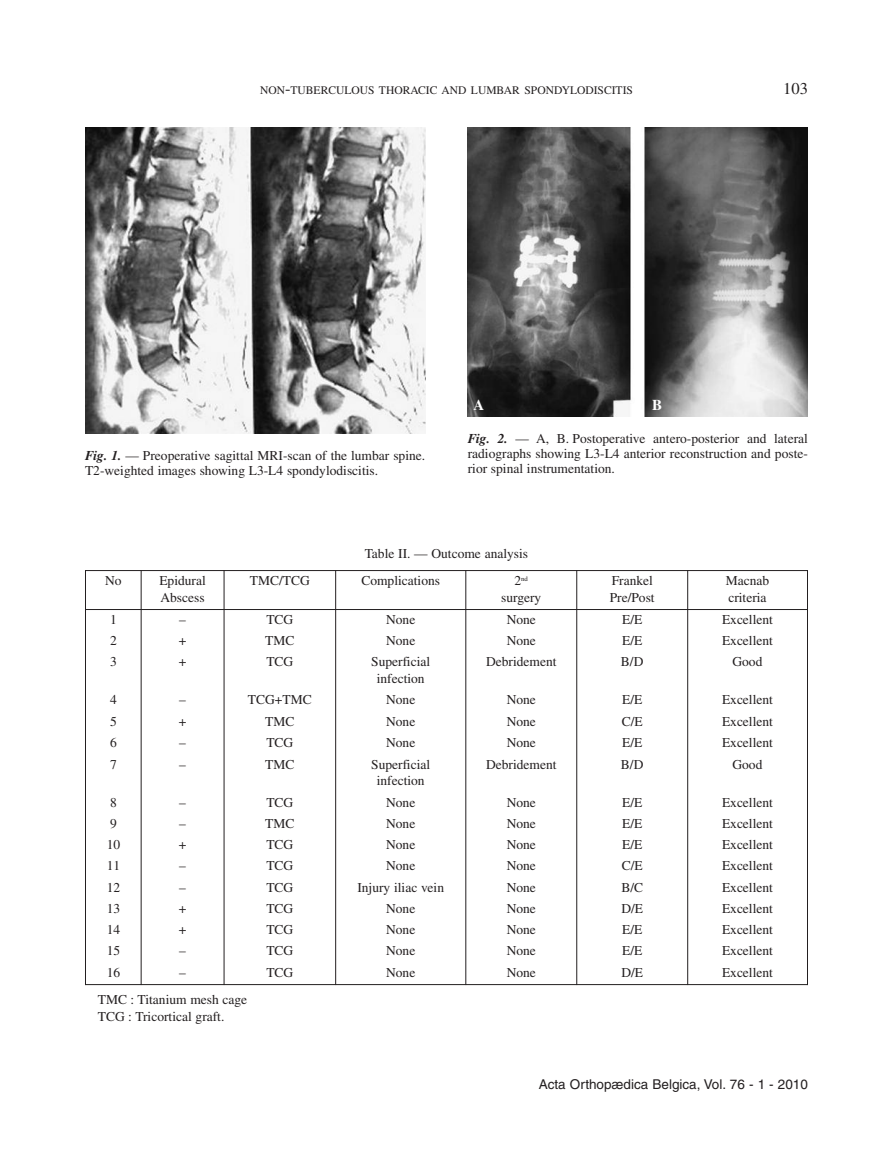
<style>
.page{position:relative;width:893px;height:1170px;background:#fff}
.page>*{position:absolute;margin:0;border:0;box-sizing:border-box;transform-origin:0 0}
.t1{font:16.5px "Times";color:#231f20}
.t2{font:700 15px "Times";color:#fff}
.t3{font:13.5px/16.5px "Times";color:#231f20}
.t4{font:13.5px "Helvetica";color:#231f20}
.t5{font:11.55px "Times";color:#231f20}
.t6{font:6.75px "Times";color:#231f20}
.s1{font-size:16.5px}
.s2{font-weight:700;font-style:italic}
.s3{font-size:13.5px}
</style>
<div class="page">
<img style="left:85px;top:128px;width:340px;height:306px">
<img style="left:468px;top:128px;width:340px;height:289px">
<hr style="left:85px;top:570px;width:1px;height:414px;background:#231f20">
<hr style="left:141px;top:570px;width:1px;height:414px;background:#231f20">
<hr style="left:224px;top:570px;width:1px;height:414px;background:#231f20">
<hr style="left:335px;top:570px;width:1px;height:414px;background:#231f20">
<hr style="left:466px;top:570px;width:1px;height:414px;background:#231f20">
<hr style="left:576px;top:570px;width:1px;height:414px;background:#231f20">
<hr style="left:687px;top:570px;width:1px;height:414px;background:#231f20">
<hr style="left:807px;top:570px;width:1px;height:414px;background:#231f20">
<hr style="left:85px;top:570px;width:723px;height:1px;background:#231f20">
<hr style="left:85px;top:609px;width:723px;height:1px;background:#231f20">
<hr style="left:85px;top:984px;width:723px;height:1px;background:#231f20">
<p class="t5" style="left:260px;top:86px;width:374px">NON<span class="s1">-</span>TUBERCULOUS THORACIC AND LUMBAR SPONDYLODISCITIS</p>
<p class="t1" style="left:783px;top:83px;width:26px">103</p>
<p class="t3" style="left:85px;top:449px;width:342px;line-height:15px"><span class="s2">Fig. 1.</span> — Preoperative sagittal MRI-scan of the lumbar spine.<br>T2-weighted images showing L3-L4 spondylodiscitis.</p>
<p class="t2" style="left:473px;top:400px;width:12px">A</p>
<p class="t2" style="left:652px;top:400px;width:12px">B</p>
<p class="t3" style="left:468px;top:432px;width:342px;line-height:15px;text-align:justify"><span class="s2">Fig. 2.</span> — A, B. Postoperative antero-posterior and lateral radiographs showing L3-L4 anterior reconstruction and poste&shy;rior spinal instrumentation.</p>
<p class="t3" style="left:365px;top:547px;width:165px">Table II. — Outcome analysis</p>
<p class="t3" style="left:105px;top:573px;width:18px">No</p>
<p class="t3" style="left:159px;top:573px;width:48px">Epidural<br>Abscess</p>
<p class="t3" style="left:250px;top:573px;width:61px">TMC/TCG</p>
<p class="t3" style="left:361px;top:573px;width:80px">Complications</p>
<p class="t6" style="left:514px;top:576px;width:15px"><span class="s3">2</span>nd</p>
<p class="t3" style="left:501px;top:590px;width:42px">surgery</p>
<p class="t3" style="left:610px;top:573px;width:46px">Frankel<br>Pre/Post</p>
<p class="t3" style="left:726px;top:573px;width:45px">Macnab criteria</p>
<p class="t3" style="left:110px;top:612px;width:8px">1</p>
<p class="t3" style="left:179px;top:612px;width:8px">–</p>
<p class="t3" style="left:266px;top:612px;width:28px">TCG</p>
<p class="t3" style="left:386px;top:612px;width:31px">None</p>
<p class="t3" style="left:507px;top:612px;width:31px">None</p>
<p class="t3" style="left:622px;top:612px;width:22px">E/E</p>
<p class="t3" style="left:722px;top:612px;width:52px">Excellent</p>
<p class="t3" style="left:110px;top:633px;width:8px">2</p>
<p class="t3" style="left:179px;top:633px;width:9px">+</p>
<p class="t3" style="left:265px;top:633px;width:31px">TMC</p>
<p class="t3" style="left:386px;top:633px;width:31px">None</p>
<p class="t3" style="left:507px;top:633px;width:31px">None</p>
<p class="t3" style="left:622px;top:633px;width:22px">E/E</p>
<p class="t3" style="left:722px;top:633px;width:52px">Excellent</p>
<p class="t3" style="left:110px;top:655px;width:8px">3</p>
<p class="t3" style="left:179px;top:655px;width:9px">+</p>
<p class="t3" style="left:266px;top:655px;width:28px">TCG</p>
<p class="t3" style="left:371px;top:655px;width:60px;text-align:center">Superficial infection</p>
<p class="t3" style="left:486px;top:655px;width:72px">Debridement</p>
<p class="t3" style="left:621px;top:655px;width:24px">B/D</p>
<p class="t3" style="left:732px;top:655px;width:31px">Good</p>
<p class="t3" style="left:110px;top:693px;width:8px">4</p>
<p class="t3" style="left:179px;top:693px;width:8px">–</p>
<p class="t3" style="left:248px;top:693px;width:65px">TCG+TMC</p>
<p class="t3" style="left:386px;top:693px;width:31px">None</p>
<p class="t3" style="left:507px;top:693px;width:31px">None</p>
<p class="t3" style="left:622px;top:693px;width:22px">E/E</p>
<p class="t3" style="left:722px;top:693px;width:52px">Excellent</p>
<p class="t3" style="left:110px;top:714px;width:8px">5</p>
<p class="t3" style="left:179px;top:714px;width:9px">+</p>
<p class="t3" style="left:265px;top:714px;width:31px">TMC</p>
<p class="t3" style="left:386px;top:714px;width:31px">None</p>
<p class="t3" style="left:507px;top:714px;width:31px">None</p>
<p class="t3" style="left:622px;top:714px;width:23px">C/E</p>
<p class="t3" style="left:722px;top:714px;width:52px">Excellent</p>
<p class="t3" style="left:110px;top:735px;width:8px">6</p>
<p class="t3" style="left:179px;top:735px;width:8px">–</p>
<p class="t3" style="left:266px;top:735px;width:28px">TCG</p>
<p class="t3" style="left:386px;top:735px;width:31px">None</p>
<p class="t3" style="left:507px;top:735px;width:31px">None</p>
<p class="t3" style="left:622px;top:735px;width:22px">E/E</p>
<p class="t3" style="left:722px;top:735px;width:52px">Excellent</p>
<p class="t3" style="left:110px;top:757px;width:8px">7</p>
<p class="t3" style="left:179px;top:757px;width:8px">–</p>
<p class="t3" style="left:265px;top:757px;width:31px">TMC</p>
<p class="t3" style="left:371px;top:757px;width:60px;text-align:center">Superficial infection</p>
<p class="t3" style="left:486px;top:757px;width:72px">Debridement</p>
<p class="t3" style="left:621px;top:757px;width:24px">B/D</p>
<p class="t3" style="left:732px;top:757px;width:31px">Good</p>
<p class="t3" style="left:110px;top:795px;width:8px">8</p>
<p class="t3" style="left:179px;top:795px;width:8px">–</p>
<p class="t3" style="left:266px;top:795px;width:28px">TCG</p>
<p class="t3" style="left:386px;top:795px;width:31px">None</p>
<p class="t3" style="left:507px;top:795px;width:31px">None</p>
<p class="t3" style="left:622px;top:795px;width:22px">E/E</p>
<p class="t3" style="left:722px;top:795px;width:52px">Excellent</p>
<p class="t3" style="left:110px;top:816px;width:8px">9</p>
<p class="t3" style="left:179px;top:816px;width:8px">–</p>
<p class="t3" style="left:265px;top:816px;width:31px">TMC</p>
<p class="t3" style="left:386px;top:816px;width:31px">None</p>
<p class="t3" style="left:507px;top:816px;width:31px">None</p>
<p class="t3" style="left:622px;top:816px;width:22px">E/E</p>
<p class="t3" style="left:722px;top:816px;width:52px">Excellent</p>
<p class="t3" style="left:107px;top:837px;width:15px">10</p>
<p class="t3" style="left:179px;top:837px;width:9px">+</p>
<p class="t3" style="left:266px;top:837px;width:28px">TCG</p>
<p class="t3" style="left:386px;top:837px;width:31px">None</p>
<p class="t3" style="left:507px;top:837px;width:31px">None</p>
<p class="t3" style="left:622px;top:837px;width:22px">E/E</p>
<p class="t3" style="left:722px;top:837px;width:52px">Excellent</p>
<p class="t3" style="left:107px;top:858px;width:15px">11</p>
<p class="t3" style="left:179px;top:858px;width:8px">–</p>
<p class="t3" style="left:266px;top:858px;width:28px">TCG</p>
<p class="t3" style="left:386px;top:858px;width:31px">None</p>
<p class="t3" style="left:507px;top:858px;width:31px">None</p>
<p class="t3" style="left:622px;top:858px;width:23px">C/E</p>
<p class="t3" style="left:722px;top:858px;width:52px">Excellent</p>
<p class="t3" style="left:107px;top:880px;width:15px">12</p>
<p class="t3" style="left:179px;top:880px;width:8px">–</p>
<p class="t3" style="left:266px;top:880px;width:28px">TCG</p>
<p class="t3" style="left:357px;top:880px;width:88px">Injury iliac vein</p>
<p class="t3" style="left:507px;top:880px;width:31px">None</p>
<p class="t3" style="left:621px;top:880px;width:23px">B/C</p>
<p class="t3" style="left:722px;top:880px;width:52px">Excellent</p>
<p class="t3" style="left:107px;top:901px;width:15px">13</p>
<p class="t3" style="left:179px;top:901px;width:9px">+</p>
<p class="t3" style="left:266px;top:901px;width:28px">TCG</p>
<p class="t3" style="left:386px;top:901px;width:31px">None</p>
<p class="t3" style="left:507px;top:901px;width:31px">None</p>
<p class="t3" style="left:621px;top:901px;width:23px">D/E</p>
<p class="t3" style="left:722px;top:901px;width:52px">Excellent</p>
<p class="t3" style="left:107px;top:922px;width:15px">14</p>
<p class="t3" style="left:179px;top:922px;width:9px">+</p>
<p class="t3" style="left:266px;top:922px;width:28px">TCG</p>
<p class="t3" style="left:386px;top:922px;width:31px">None</p>
<p class="t3" style="left:507px;top:922px;width:31px">None</p>
<p class="t3" style="left:622px;top:922px;width:22px">E/E</p>
<p class="t3" style="left:722px;top:922px;width:52px">Excellent</p>
<p class="t3" style="left:107px;top:944px;width:15px">15</p>
<p class="t3" style="left:179px;top:944px;width:8px">–</p>
<p class="t3" style="left:266px;top:944px;width:28px">TCG</p>
<p class="t3" style="left:386px;top:944px;width:31px">None</p>
<p class="t3" style="left:507px;top:944px;width:31px">None</p>
<p class="t3" style="left:622px;top:944px;width:22px">E/E</p>
<p class="t3" style="left:722px;top:944px;width:52px">Excellent</p>
<p class="t3" style="left:107px;top:965px;width:15px">16</p>
<p class="t3" style="left:179px;top:965px;width:8px">–</p>
<p class="t3" style="left:266px;top:965px;width:28px">TCG</p>
<p class="t3" style="left:386px;top:965px;width:31px">None</p>
<p class="t3" style="left:507px;top:965px;width:31px">None</p>
<p class="t3" style="left:621px;top:965px;width:23px">D/E</p>
<p class="t3" style="left:722px;top:965px;width:52px">Excellent</p>
<p class="t3" style="left:98px;top:992px;width:151px">TMC : Titanium mesh cage<br>TCG : Tricortical graft.</p>
<p class="t4" style="left:539px;top:1079px;width:271px">Acta Orthopædica Belgica, Vol. 76 - 1 - 2010</p>
</div>
